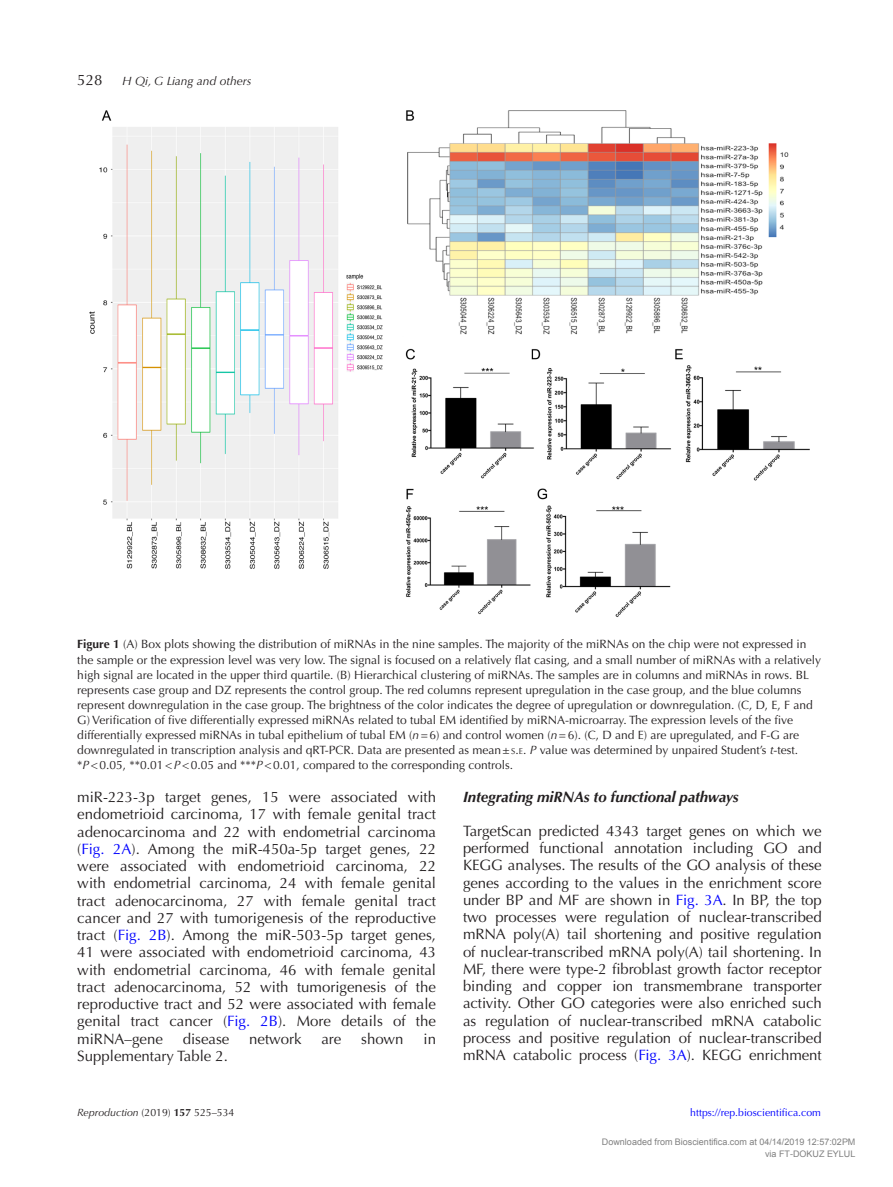
<style>
.page{position:relative;width:893px;height:1187px;background:#fff}
.page>*{position:absolute;margin:0;border:0;box-sizing:border-box;transform-origin:0 0}
.TXT{font:15px/17.2px "Optima LT Std";color:#231f20;text-align:justify}
.t1{font:italic 700 15px "Optima LT Std";letter-spacing:-.01em;color:#231f20}
.FC{font:12px/15px "Optima LT Std";color:#231f20}
.t2{font:italic 12px "Optima LT Std";color:#231f20}
.t3{font:10.5px "Optima LT Std";color:#00f}
.t4{font:10.5px "Optima LT Std";color:#231f20}
.t5{font:9px/12px "Arial";color:#808080;text-align:right}
.s1{font-weight:700}
.s2{font-style:italic}
.s3{font-size:8.4px}
.s4{font-style:inherit}
.s5{color:#00f}
</style>
<div class="page">
<img style="left:89px;top:110px;width:721px;height:507px">
<p class="TXT" style="left:77px;top:71px;width:27px">528</p>
<p class="t2" style="left:122px;top:74px;width:131px">H Qi, G Liang and others</p>
<p class="FC" style="left:77px;top:637px;width:745px"><span class="s1">Figure 1</span> (A) Box plots showing the distribution of miRNAs in the nine samples. The majority of the miRNAs on the chip were not expressed in the sample or the expression level was very low. The signal is focused on a relatively flat casing, and a small number of miRNAs with a relatively high signal are located in the upper third quartile. (B) Hierarchical clustering of miRNAs. The samples are in columns and miRNAs in rows. BL represents case group and DZ represents the control group. The red columns represent upregulation in the case group, and the blue columns represent downregulation in the case group. The brightness of the color indicates the degree of upregulation or downregulation. (C, D, E, F and G) Verification of five differentially expressed miRNAs related to tubal EM identified by miRNA-microarray. The expression levels of the five differentially expressed miRNAs in tubal epithelium of tubal EM (<span class="s2">n</span>=6) and control women (<span class="s2">n</span>=6). (C, D and E) are upregulated, and F-G are downregulated in transcription analysis and qRT-PCR. Data are presented as mean± <span class="s3">s</span><span class="s4">.</span><span class="s3">e</span>. <span class="s2">P</span> value was determined by unpaired Student’s <span class="s2">t</span>-test. *<span class="s2">P</span>&lt;0.05, **0.01&lt;<span class="s2">P</span>&lt;0.05 and ***<span class="s2">P</span>&lt;0.01, compared to the corresponding controls.</p>
<p class="TXT" style="left:77px;top:788px;width:360px">miR-223-3p target genes, 15 were associated with endometrioid carcinoma, 17 with female genital tract adenocarcinoma and 22 with endometrial carcinoma (<span class="s5">Fig. 2A</span>). Among the miR-450a-5p target genes, 22 were associated with endometrioid carcinoma, 22 with endometrial carcinoma, 24 with female genital tract adenocarcinoma, 27 with female genital tract cancer and 27 with tumorigenesis of the reproductive tract (<span class="s5">Fig. 2B</span>). Among the miR-503-5p target genes, 41 were associated with endometrioid carcinoma, 43 with endometrial carcinoma, 46 with female genital tract adenocarcinoma, 52 with tumorigenesis of the reproductive tract and 52 were associated with female genital tract cancer (<span class="s5">Fig. 2B</span>). More details of the miRNA–gene</p>
<p class="TXT" style="left:183px;top:1030px;width:48px">disease</p>
<p class="TXT" style="left:249px;top:1030px;width:54px">network</p>
<p class="TXT" style="left:321px;top:1030px;width:21px">are</p>
<p class="TXT" style="left:361px;top:1030px;width:44px">shown</p>
<p class="TXT" style="left:423px;top:1030px;width:14px">in</p>
<p class="TXT" style="left:77px;top:1047px;width:152px">Supplementary Table 2.</p>
<h2 class="t1" style="left:463px;top:788px;width:277px">Integrating miRNAs to functional pathways</h2>
<p class="TXT" style="left:463px;top:822px;width:360px">TargetScan predicted 4343 target genes on which we performed functional annotation including GO and KEGG analyses. The results of the GO analysis of these genes according to the values in the enrichment score under BP and MF are shown in <span class="s5">Fig. 3A</span>. In BP, the top two processes were regulation of nuclear-transcribed mRNA poly(A) tail shortening and positive regulation of nuclear-transcribed mRNA poly(A) tail shortening. In MF, there were type-2 fibroblast growth factor receptor binding and copper ion transmembrane transporter activity. Other GO categories were also enriched such as regulation of nuclear-transcribed mRNA catabolic process and positive regulation of nuclear-transcribed mRNA catabolic process (<span class="s5">Fig. 3A</span>). KEGG enrichment</p>
<p class="t4" style="left:77px;top:1105px;width:159px"><span class="s2">Reproduction</span> (2019) <span class="s1">157</span> 525–534</p>
<p class="t3" style="left:690px;top:1105px;width:132px">https://rep.bioscientifica.com</p>
<p class="t5" style="left:602px;top:1136px;width:255px">Downloaded from Bioscientifica.com at 04/14/2019 12:57:02PM via FT-DOKUZ EYLUL</p>
</div>
